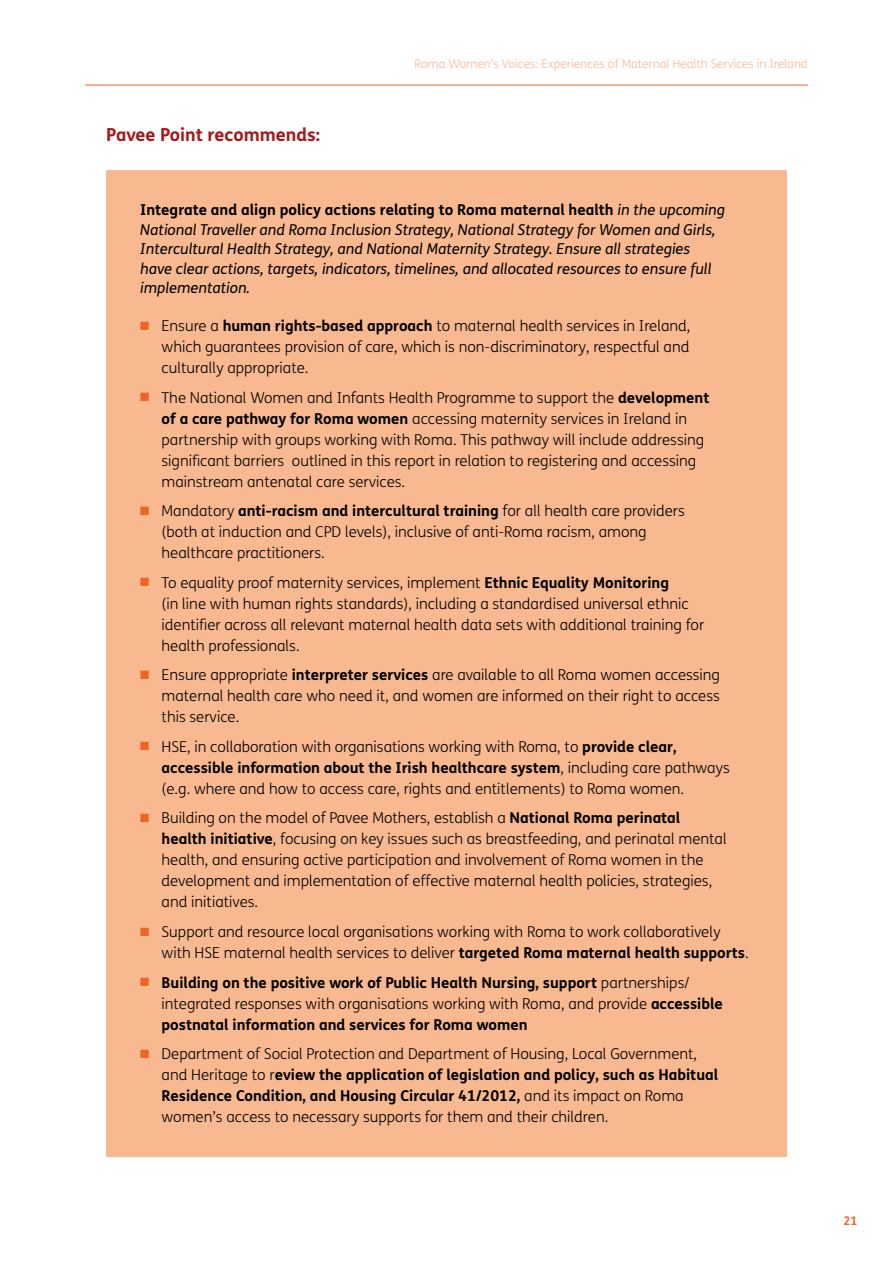
<style>
.page{position:relative;width:893px;height:1263px;background:#fff}
.page>*{position:absolute;margin:0;border:0;box-sizing:border-box;transform-origin:0 0}
.t1{font:700 18px "FS Me";color:#a21a1c}
.t2{font:300 15px/21px "FS Me";color:#000}
.t3{font:italic 15px/19.5px "FS Me";color:#000}
.t4{font:700 15px/21px "FS Me";color:#000}
.t5{font:300 12px "FS Me";color:#f8b990}
.t6{font:700 12px "FS Me";color:#ec6725}
.s1{font-weight:700;font-style:normal}
.s2{color:#ec6725}
.s3{font-weight:700}
.s4{font-weight:300}
</style>
<div class="page">
<hr style="left:85px;top:85px;width:723px;height:1px;background:#ec6725">
<div style="left:106px;top:170px;width:681px;height:987px;background:#f8b990"></div>
<p class="t1" style="left:106px;top:121px;width:215px">Pavee Point recommends:</p>
<p class="t5" style="left:414px;top:56px;width:395px">Roma Women’s Voices: Experiences of Maternal Health Services in Ireland</p>
<p class="t3" style="left:140px;top:200px;width:586px"><span class="s1">Integrate and align policy actions relating to Roma maternal health</span> in the upcoming National Traveller and Roma Inclusion Strategy, National Strategy for Women and Girls, Intercultural Health Strategy, and National Maternity Strategy. Ensure all strategies have clear actions, targets, indicators, timelines, and allocated resources to ensure full implementation.</p>
<p class="t2" style="left:162px;top:315px;width:530px;text-align:justify;text-indent:-21px"><span class="s2">■</span> Ensure a <span class="s3">human rights-based approach</span> to maternal health services in Ireland, which guarantees provision of care, which is non-discriminatory, respectful and culturally appropriate.</p>
<p class="t2" style="left:162px;top:387px;width:549px;text-indent:-21px"><span class="s2">■</span> The National Women and Infants Health Programme to support the <span class="s3">development of a care pathway for Roma women</span> accessing maternity services in Ireland in partnership with groups working with Roma. This pathway will include addressing significant barriers outlined in this report in relation to registering and accessing mainstream antenatal care services.</p>
<p class="t2" style="left:162px;top:500px;width:525px;text-indent:-21px"><span class="s2">■</span> Mandatory <span class="s3">anti-racism and intercultural training</span> for all health care providers (both at induction and CPD levels), inclusive of anti-Roma racism, among healthcare practitioners.</p>
<p class="t2" style="left:162px;top:572px;width:544px;text-indent:-21px"><span class="s2">■</span> To equality proof maternity services, implement <span class="s3">Ethnic Equality Monitoring<br></span>(in line with human rights standards), including a standardised universal ethnic identifier across all relevant maternal health data sets with additional training for health professionals.</p>
<p class="t2" style="left:162px;top:664px;width:560px;text-align:justify;text-indent:-21px"><span class="s2">■</span> Ensure appropriate <span class="s3">interpreter services</span> are available to all Roma women accessing maternal health care who need it, and women are informed on their right to access this service.</p>
<p class="t2" style="left:162px;top:736px;width:570px;text-indent:-21px"><span class="s2">■</span> HSE, in collaboration with organisations working with Roma, to <span class="s3">provide clear, accessible information about the Irish healthcare system</span>, including care pathways (e.g. where and how to access care, rights and entitlements) to Roma women.</p>
<p class="t2" style="left:162px;top:807px;width:567px;text-indent:-21px"><span class="s2">■</span> Building on the model of Pavee Mothers, establish a <span class="s3">National Roma perinatal health initiative</span>, focusing on key issues such as breastfeeding, and perinatal mental health, and ensuring active participation and involvement of Roma women in the development and implementation of effective maternal health policies, strategies, and initiatives.</p>
<p class="t2" style="left:162px;top:921px;width:588px;text-indent:-21px"><span class="s2">■</span> Support and resource local organisations working with Roma to work collaboratively with HSE maternal health services to deliver <span class="s3">targeted Roma maternal health supports</span>.</p>
<p class="t4" style="left:162px;top:971px;width:563px;text-indent:-21px"><span class="s2">■</span> Building on the positive work of Public Health Nursing, support <span class="s4">partnerships/ integrated responses with organisations working with Roma, and provide</span> accessible postnatal information and services for Roma women</p>
<p class="t2" style="left:162px;top:1043px;width:558px;text-indent:-21px"><span class="s2">■</span> Department of Social Protection and Department of Housing, Local Government, and Heritage to r<span class="s3">eview the application of legislation and policy, such as Habitual Residence Condition, and Housing Circular 41/2012,</span> and its impact on Roma women’s access to necessary supports for them and their children.</p>
<p class="t6" style="left:843px;top:1211px;width:16px">21</p>
</div>
